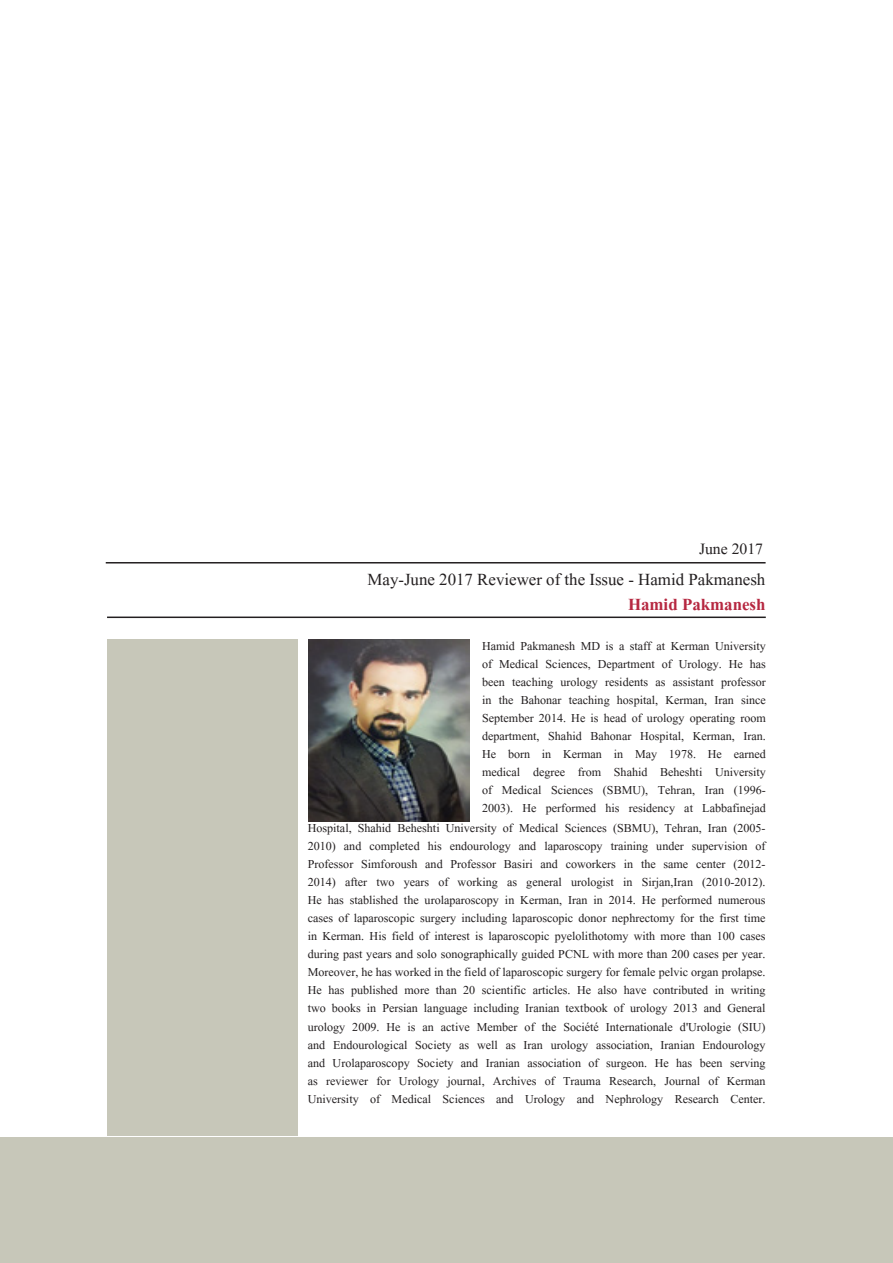
<style>
.page{position:relative;width:893px;height:1263px;background:#fff}
.page>*{position:absolute;margin:0;border:0;box-sizing:border-box;transform-origin:0 0}
.t1{font:21px "Aparajita";color:#231f20}
.t2{font:700 21px "Aparajita";color:#b62841}
.t3{font:19.5px "Aparajita";color:#231f20}
.t4{font:15px/18px "Aparajita";color:#231f20;text-align:justify}
</style>
<div class="page">
<div style="left:0;top:1137px;width:893px;height:126px;background:#c7c7b9"></div>
<div style="left:107px;top:639px;width:191px;height:496px;background:#c7c7b9"></div>
<hr style="left:107px;top:616px;width:659px;height:2px;background:#231f20">
<hr style="left:106px;top:562px;width:660px;height:1px;background:#231f20">
<img style="left:309px;top:640px;width:160px;height:181px">
<p class="t3" style="left:699px;top:539px;width:66px">June 2017</p>
<p class="t1" style="left:367px;top:569px;width:399px">May-June 2017 Reviewer of the Issue - Hamid Pakmanesh</p>
<p class="t2" style="left:628px;top:595px;width:139px">Hamid Pakmanesh</p>
<p class="t4" style="left:482px;top:638px;width:285px">Hamid Pakmanesh MD is a staff at Kerman University of Medical Sciences, Department of Urology. He has been teaching urology residents as assistant professor in the Bahonar teaching hospital, Kerman, Iran since September 2014. He is head of urology operating room department, Shahid Bahonar Hospital, Kerman, Iran.</p>
<p class="t4" style="left:482px;top:746px;width:285px">He born in Kerman in May 1978. He earned medical degree from Shahid Beheshti University of Medical Sciences (SBMU), Tehran, Iran (1996- 2003). He performed his residency at Labbafinejad</p>
<p class="t4" style="left:308px;top:821px;width:459px">Hospital, Shahid Beheshti University of Medical Sciences (SBMU), Tehran, Iran (2005- 2010) and completed his endourology and laparoscopy training under supervision of Professor Simforoush and Professor Basiri and coworkers in the same center (2012- 2014) after two years of working as general urologist in Sirjan,Iran (2010-2012).</p>
<p class="t4" style="left:308px;top:893px;width:459px">He has stablished the urolaparoscopy in Kerman, Iran in 2014. He performed numerous cases of laparoscopic surgery including laparoscopic donor nephrectomy for the first time in Kerman. His field of interest is laparoscopic pyelolithotomy with more than 100 cases during past years and solo sonographically guided PCNL with more than 200 cases per year.<br>Moreover, he has worked in the field of laparoscopic surgery for female pelvic organ prolapse.</p>
<p class="t4" style="left:308px;top:983px;width:459px">He has published more than 20 scientific articles. He also have contributed in writing two books in Persian language including Iranian textbook of urology 2013 and General urology 2009. He is an active Member of the Société Internationale d'Urologie (SIU) and Endourological Society as well as Iran urology association, Iranian Endourology and Urolaparoscopy Society and Iranian association of surgeon. He has been serving as reviewer for Urology journal, Archives of Trauma Research, Journal of Kerman University of Medical Sciences and Urology and Nephrology Research Center.</p>
</div>
